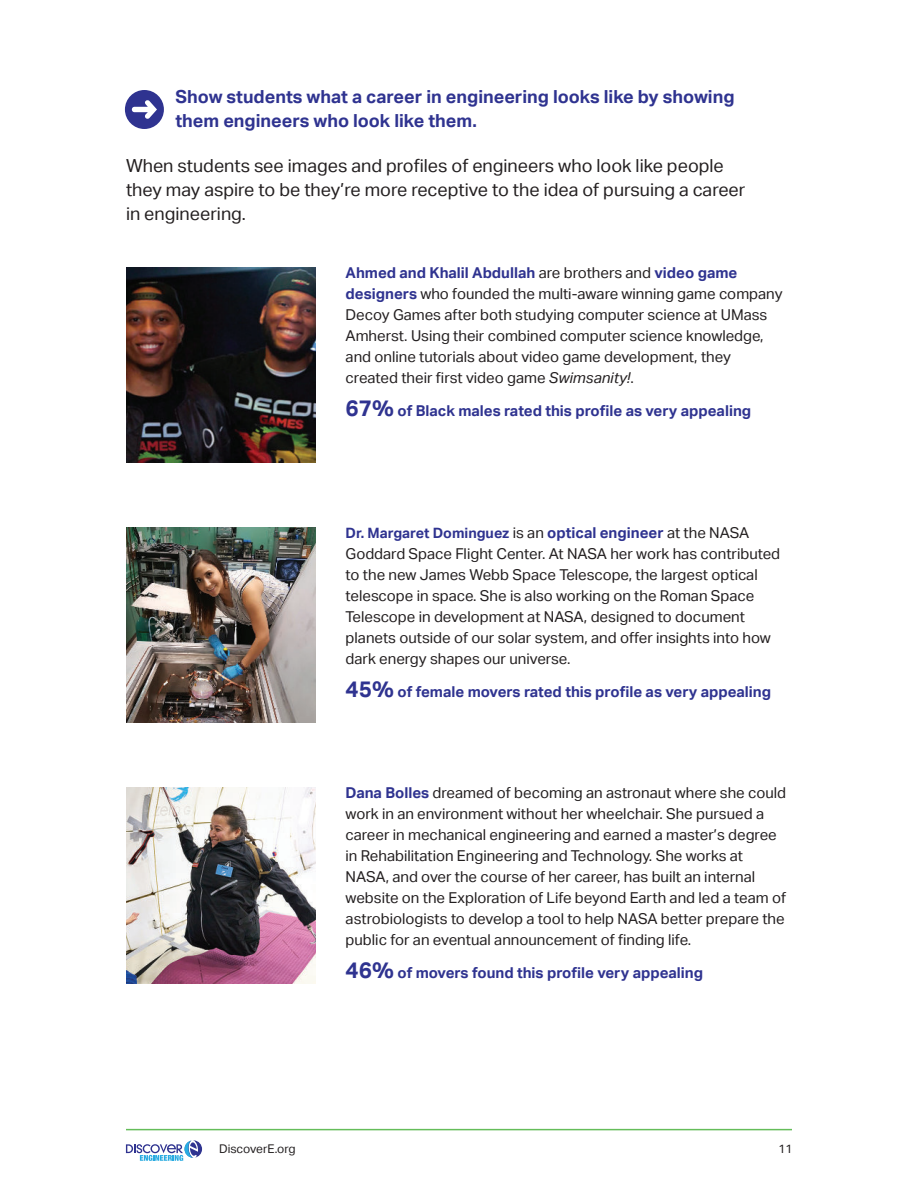
<style>
.page{position:relative;width:918px;height:1188px;background:#fff}
.page>*{position:absolute;margin:0;border:0;box-sizing:border-box;transform-origin:0 0}
.t1{font:18px/24px "Aktiv Grotesk";color:#231f20}
.t2{font:700 18px/24px "Aktiv Grotesk";color:#2f3390}
.t3{font:15px/21px "Aktiv Grotesk";color:#231f20}
.t4{font:700 15px "Aktiv Grotesk";color:#2f3390}
.t5{font:700 14.25px "Aktiv Grotesk";color:#2f3390}
.t6{font:12px "Aktiv Grotesk";color:#231f20}
.s1{font-weight:700;color:#2f3390}
.s2{font-style:italic}
.s3{font-size:22.5px}
.s4{font-weight:400;font-size:15px;color:#231f20}
.s5{font-size:15px}
</style>
<div class="page">
<svg style="left:126px;top:1140px;width:76px;height:21px"></svg>
<hr style="left:126px;top:1129px;width:666px;height:1px;background:#65bd5a">
<img style="left:126px;top:267px;width:190px;height:196px">
<img style="left:126px;top:527px;width:190px;height:196px">
<img style="left:126px;top:787px;width:190px;height:196px">
<div style="left:125px;top:90px;width:39px;height:39px;background:#2f3390;border-radius:50%"></div>
<svg style="left:132px;top:100px;width:25px;height:19px"></svg>
<p class="t2" style="left:176px;top:85px;width:561px">Show students what a career in engineering looks like by showing them engineers who look like them.</p>
<p class="t1" style="left:126px;top:154px;width:621px">When students see images and profiles of engineers who look like people they may aspire to be they’re more receptive to the idea of pursuing a career in engineering.</p>
<p class="t3" style="left:346px;top:263px;width:438px"><span class="s1">Ahmed and Khalil Abdullah</span> are brothers and <span class="s1">video game designers</span> who founded the multi-aware winning game company Decoy Games after both studying computer science at UMass Amherst. Using their combined computer science knowledge, and online tutorials about video game development, they created their first video game <span class="s2">Swimsanity!</span>.</p>
<p class="t4" style="left:346px;top:402px;width:407px"><span class="s3">67%</span> of Black males rated this profile as very appealing</p>
<p class="t5" style="left:346px;top:525px;width:405px">Dr. Margaret Dominguez <span class="s4">is an</span> <span class="s5">optical engineer</span> <span class="s4">at the NASA</span></p>
<p class="t3" style="left:346px;top:543px;width:436px">Goddard Space Flight Center. At NASA her work has contributed to the new James Webb Space Telescope, the largest optical telescope in space. She is also working on the Roman Space Telescope in development at NASA, designed to document planets outside of our solar system, and offer insights into how dark energy shapes our universe.</p>
<p class="t4" style="left:346px;top:683px;width:427px"><span class="s3">45%</span> of female movers rated this profile as very appealing</p>
<p class="t3" style="left:346px;top:782px;width:442px"><span class="s1">Dana Bolles</span> dreamed of becoming an astronaut where she could work in an environment without her wheelchair. She pursued a career in mechanical engineering and earned a master’s degree in Rehabilitation Engineering and Technology. She works at NASA, and over the course of her career, has built an internal website on the Exploration of Life beyond Earth and led a team of astrobiologists to develop a tool to help NASA better prepare the public for an eventual announcement of finding life.</p>
<p class="t4" style="left:346px;top:964px;width:359px"><span class="s3">46%</span> of movers found this profile very appealing</p>
<p class="t6" style="left:219px;top:1142px;width:78px">DiscoverE.org</p>
<p class="t6" style="left:779px;top:1142px;width:16px">11</p>
</div>
